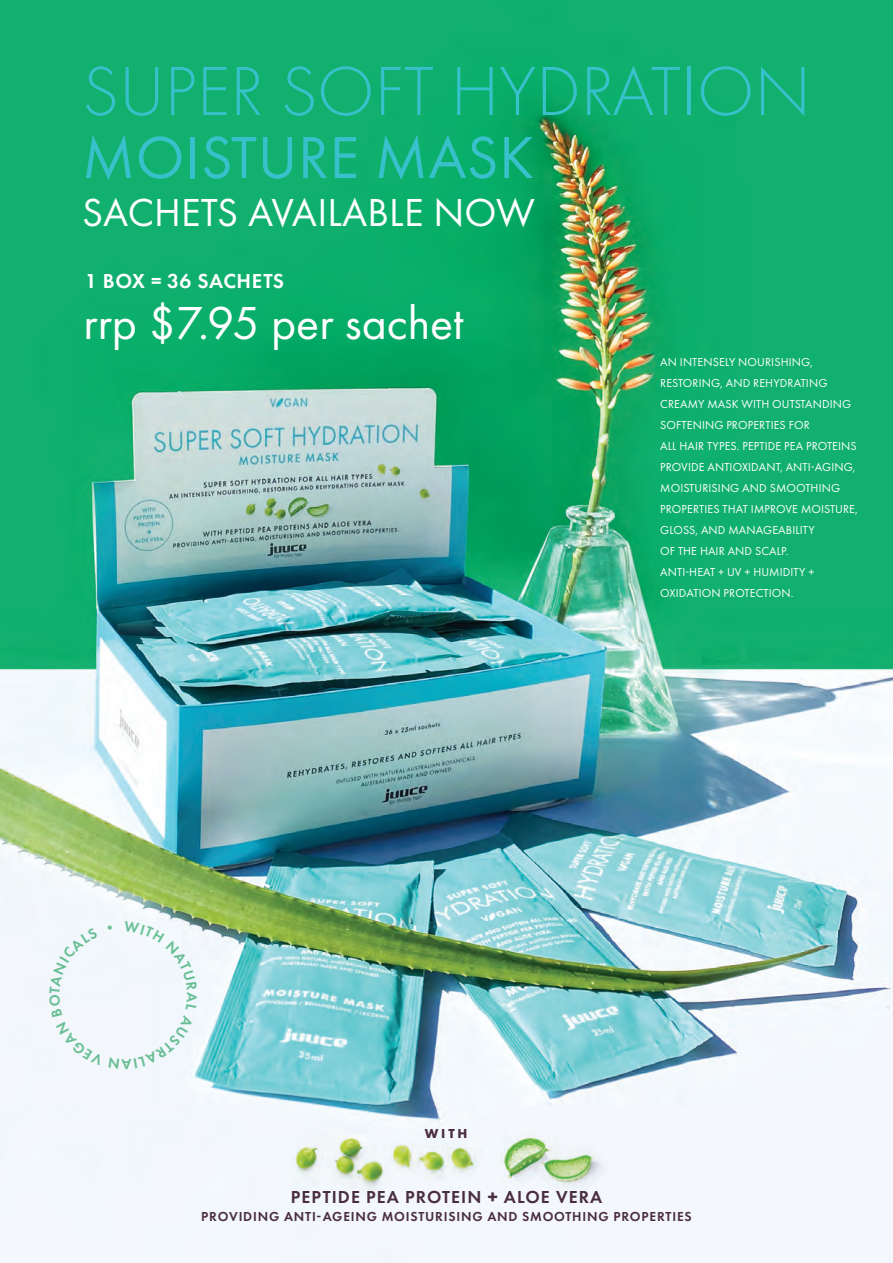
<style>
.page{position:relative;width:893px;height:1263px;background:#fff}
.page>*{position:absolute;margin:0;border:0;box-sizing:border-box;transform-origin:0 0}
.t1{font:300 72px "Futura PT";color:#39c1cb}
.t2{font:61.5px "Futura PT";letter-spacing:.01em;color:#39c1cb}
.t3{font:48px "Futura PT";color:#fff}
.t4{font:40.5px "Futura PT";letter-spacing:.005em;color:#fff}
.t5{font:600 21px "Futura PT";letter-spacing:.02em;color:#fff}
.t6{font:600 18px "Futura PT";letter-spacing:.06em;color:#4a2e40}
.t7{font:600 13.5px "Futura PT";letter-spacing:.06em;color:#4a2e40}
.t8{font:700 13.5px "Futura PT";color:#4a2e40}
.t9{font:12px/21px "Futura PT";letter-spacing:.01em;color:#fff}
.s1{font-size:21px}
</style>
<div class="page">
<img style="left:0;top:0;width:893px;height:1263px">
<img style="left:501px;top:1132px;width:57px;height:55px">
<img style="left:529px;top:1144px;width:82px;height:63px">
<img style="left:289px;top:1132px;width:102px;height:61px">
<img style="left:390px;top:1143px;width:22px;height:31px">
<img style="left:412px;top:1143px;width:37px;height:37px">
<img style="left:448px;top:1147px;width:34px;height:32px">
<div style="left:49px;top:921px;width:148px;height:148px;background:#f2f7fb"></div>
<h1 class="t1" style="left:82px;top:50px;width:730px">SUPER SOFT HYDRATION</h1>
<h2 class="t2" style="left:82px;top:121px;width:453px">MOISTURE MASK</h2>
<h3 class="t4" style="left:82px;top:188px;width:454px">SACHETS AVAILABLE NOW</h3>
<h3 class="t5" style="left:85px;top:268px;width:200px">1 BOX = 36 SACHETS</h3>
<h3 class="t3" style="left:84px;top:295px;width:381px">rrp $7.95 per sachet</h3>
<p class="t9" style="left:660px;top:352px;width:199px">AN INTENSELY NOURISHING,<br>RESTORING, AND REHYDRATING<br>CREAMY MASK WITH OUTSTANDING<br>SOFTENING PROPERTIES FOR<br>ALL HAIR TYPES. PEPTIDE PEA PROTEINS<br>PROVIDE ANTIOXIDANT, ANTI-AGING,<br>MOISTURISING AND SMOOTHING<br>PROPERTIES THAT IMPROVE MOISTURE,<br>GLOSS, AND MANAGEABILITY<br>OF THE HAIR AND SCALP.<br>ANTI-HEAT + UV + HUMIDITY +<br>OXIDATION PROTECTION.</p>
<p class="t8" style="left:425px;top:1125px;width:44px">WITH</p>
<h3 class="t6" style="left:291px;top:1185px;width:313px">PEPTIDE PEA PROTEIN <span class="s1">+</span> ALOE VERA</h3>
<p class="t7" style="left:201px;top:1207px;width:492px">PROVIDING ANTI-AGEING MOISTURISING AND SMOOTHING PROPERTIES</p>
</div>
